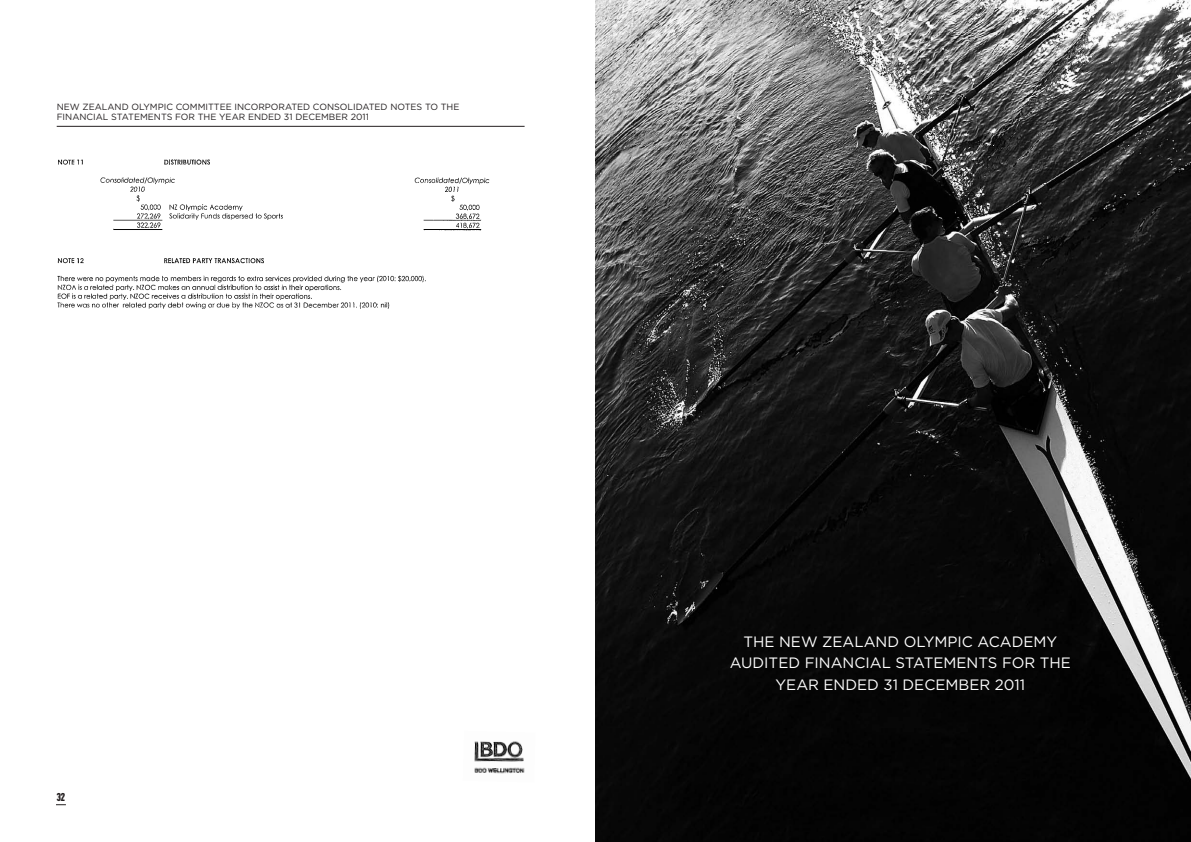
<style>
.page{position:relative;width:1191px;height:842px;background:#fff}
.page>*{position:absolute;margin:0;border:0;box-sizing:border-box;transform-origin:0 0}
.t1{font:15px "Gotham HTF";color:#fff}
.t2{font:10px "Champion HTF Lightweight";color:#231f20}
.t3{font:9px/10.8px "Gotham HTF";color:#231f20}
</style>
<div class="page">
<img style="left:474px;top:741px;width:51px;height:33px">
<img style="left:595px;top:0;width:596px;height:842px">
<hr style="left:57px;top:126px;width:467px;height:1px;background:#231f20">
<img style="left:57px;top:159px;width:433px;height:150px">
<p class="t3" style="left:57px;top:101px;width:404px">NEW ZEALAN D OLYMPIC COMMITTEE INCORPORATED CONSOLIDATED NOTES TO THE<br>FINANCIAL STATEMENTS FOR THE YEAR EN DED 31 DECEMBER 2011</p>
<p class="t2" style="left:57px;top:791px;width:10px">32</p>
<h1 class="t1" style="left:743px;top:634px;width:11px">THE</h1>
<h1 class="t1" style="left:779px;top:634px;width:26px">NEW</h1>
<h1 class="t1" style="left:822px;top:634px;width:22px">ZEALA</h1>
<h1 class="t1" style="left:875px;top:634px;width:51px">ND OLYMPIC</h1>
<h1 class="t1" style="left:977px;top:634px;width:13px">ACADEMY</h1>
<h1 class="t1" style="left:729px;top:655px;width:11px">AUDITED</h1>
<h1 class="t1" style="left:804px;top:655px;width:60px">FI NANCIAL</h1>
<h1 class="t1" style="left:895px;top:655px;width:11px">STATEME</h1>
<h1 class="t1" style="left:966px;top:655px;width:84px">NTS FOR THE</h1>
<h1 class="t1" style="left:775px;top:676px;width:12px">YEAR</h1>
<h1 class="t1" style="left:823px;top:676px;width:34px">ENDED</h1>
<h1 class="t1" style="left:883px;top:676px;width:31px">31 DECEMBER</h1>
<h1 class="t1" style="left:994px;top:676px;width:32px">2011</h1>
</div>
